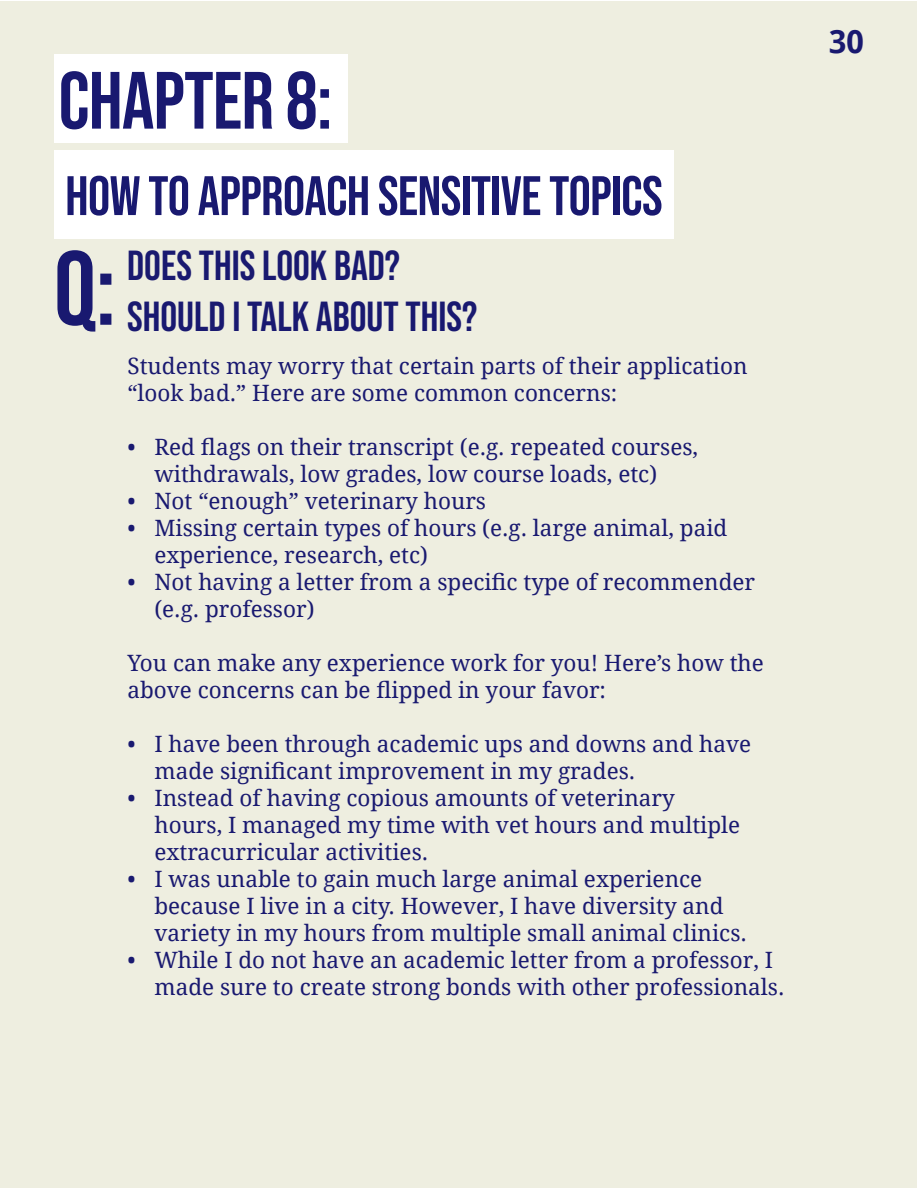
<style>
.page{position:relative;width:918px;height:1188px;background:#fff}
.page>*{position:absolute;margin:0;border:0;box-sizing:border-box;transform-origin:0 0}
.t1{font:105px "Bebas Neue";color:#191970}
.t2{font:81px "Bebas Neue";letter-spacing:-.01em;color:#191970}
.t3{font:55.5px "Bebas Neue";letter-spacing:-.01em;color:#191970}
.t4{font:42px/50.4px "Bebas Neue";color:#191970}
.t5{font:700 31.5px "Droid Sans";color:#191970}
.t6{font:22.5px/27px "Droid Serif";color:#191970}
</style>
<div class="page">
<div style="left:1px;top:1px;width:916px;height:1186px;background:#eeeee0"></div>
<div style="left:54px;top:150px;width:620px;height:88px;background:#fff"></div>
<div style="left:54px;top:54px;width:294px;height:88px;background:#fff"></div>
<h2 class="t2" style="left:58px;top:55px;width:275px">CHAPTER 8:</h2>
<h3 class="t3" style="left:65px;top:164px;width:599px">HOW TO APPROACH SENSITIVE TOPICS</h3>
<h1 class="t1" style="left:54px;top:229px;width:63px">Q:</h1>
<h3 class="t4" style="left:127px;top:240px;width:352px">DOES THIS LOOK BAD?<br>SHOULD I TALK ABOUT THIS?</h3>
<p class="t6" style="left:127px;top:352px;width:622px">Students may worry that certain parts of their application “look bad.” Here are some common concerns:</p>
<p class="t6" style="left:154px;top:433px;width:545px;text-indent:-27px">• Red flags on their transcript (e.g. repeated courses, withdrawals, low grades, low course loads, etc)</p>
<p class="t6" style="left:127px;top:487px;width:360px">• Not “enough” veterinary hours</p>
<p class="t6" style="left:154px;top:514px;width:575px;text-indent:-27px">• Missing certain types of hours (e.g. large animal, paid experience, research, etc)</p>
<p class="t6" style="left:154px;top:568px;width:602px;text-indent:-27px">• Not having a letter from a specific type of recommender (e.g. professor)</p>
<p class="t6" style="left:127px;top:649px;width:638px">You can make any experience work for you! Here’s how the above concerns can be flipped in your favor:</p>
<p class="t6" style="left:154px;top:730px;width:598px;text-indent:-27px">• I have been through academic ups and downs and have made significant improvement in my grades.</p>
<p class="t6" style="left:154px;top:784px;width:587px;text-indent:-27px">• Instead of having copious amounts of veterinary hours, I managed my time with vet hours and multiple extracurricular activities.</p>
<p class="t6" style="left:154px;top:865px;width:594px;text-indent:-27px">• I was unable to gain much large animal experience because I live in a city. However, I have diversity and variety in my hours from multiple small animal clinics.</p>
<p class="t6" style="left:154px;top:946px;width:632px;text-indent:-27px">• While I do not have an academic letter from a professor, I made sure to create strong bonds with other professionals.</p>
<h3 class="t5" style="left:829px;top:19px;width:36px">30</h3>
</div>
